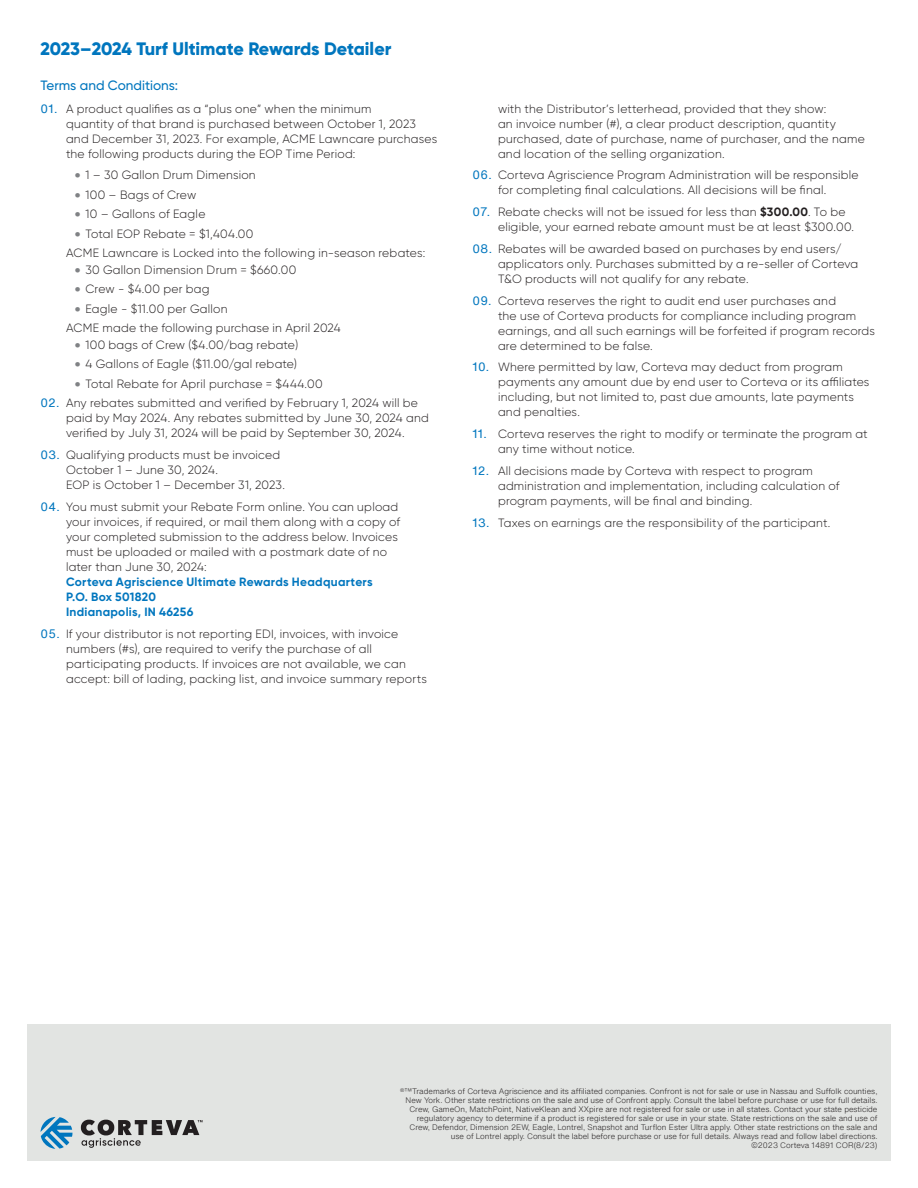
<style>
.page{position:relative;width:918px;height:1188px;background:#fff}
.page>*{position:absolute;margin:0;border:0;box-sizing:border-box;transform-origin:0 0}
.t1{font:800 18px "Gilroy";letter-spacing:-.01em;color:#0076be}
.t2{font:500 13.5px "Gilroy";color:#0076be}
.t3{font:300 12px/15px "Gilroy";letter-spacing:.02em;color:#231f20}
.t4{font:700 12px/15px "Gilroy";letter-spacing:.025em;color:#0076be}
.t5{font:300 7.8px/9px "Helvetica Now Text";color:#231f20;text-align:right}
.s1{font-family:"Helvetica Now Text";font-weight:400;color:#0076be}
.s2{font-weight:700}
</style>
<div class="page">
<div style="left:27px;top:1025px;width:864px;height:136px;background:#e2e4e2"></div>
<svg style="left:40px;top:1117px;width:32px;height:32px"></svg>
<svg style="left:81px;top:1120px;width:121px;height:28px"></svg>
<h1 class="t1" style="left:40px;top:37px;width:352px">2023–2024 Turf Ultimate Rewards Detailer</h1>
<p class="t2" style="left:40px;top:77px;width:139px">Terms and Conditions:</p>
<p class="t3" style="left:66px;top:101px;width:373px;text-indent:-26px"><span class="s1">01.</span> A product qualifies as a “plus one” when the minimum<br>quantity of that brand is purchased between October 1, 2023 and December 31, 2023. For example, ACME Lawncare purchases the following products during the EOP Time Period:</p>
<p class="t3" style="left:75px;top:168px;width:182px"><sup>●</sup> 1 – 30 Gallon Drum Dimension</p>
<p class="t3" style="left:75px;top:187px;width:123px"><sup>●</sup> 100 – Bags of Crew</p>
<p class="t3" style="left:75px;top:207px;width:132px"><sup>●</sup> 10 – Gallons of Eagle</p>
<p class="t3" style="left:66px;top:224px;width:361px;line-height:19.5px;text-indent:9px"><sup>●</sup> Total EOP Rebate = $1,404.00<br>ACME Lawncare is Locked into the following in-season rebates:</p>
<p class="t3" style="left:75px;top:262px;width:223px"><sup>●</sup> 30 Gallon Dimension Drum = $660.00</p>
<p class="t3" style="left:75px;top:282px;width:136px"><sup>●</sup> Crew - $4.00 per bag</p>
<p class="t3" style="left:66px;top:299px;width:276px;line-height:19.5px;text-indent:9px"><sup>●</sup> Eagle - $11.00 per Gallon<br>ACME made the following purchase in April 2024</p>
<p class="t3" style="left:75px;top:337px;width:225px"><sup>●</sup> 100 bags of Crew ($4.00/bag rebate)</p>
<p class="t3" style="left:75px;top:357px;width:224px"><sup>●</sup> 4 Gallons of Eagle ($11.00/gal rebate)</p>
<p class="t3" style="left:75px;top:376px;width:249px"><sup>●</sup> Total Rebate for April purchase = $444.00</p>
<p class="t3" style="left:66px;top:396px;width:364px;text-indent:-26px"><span class="s1">02.</span> Any rebates submitted and verified by February 1, 2024 will be paid by May 2024. Any rebates submitted by June 30, 2024 and verified by July 31, 2024 will be paid by September 30, 2024.</p>
<p class="t3" style="left:66px;top:447px;width:220px;text-indent:-26px"><span class="s1">03.</span> Qualifying products must be invoiced<br>October 1 – June 30, 2024.<br>EOP is October 1 – December 31, 2023.</p>
<p class="t3" style="left:66px;top:499px;width:336px;text-indent:-26px"><span class="s1">04.</span> You must submit your Rebate Form online. You can upload your invoices, if required, or mail them along with a copy of your completed submission to the address below. Invoices must be uploaded or mailed with a postmark date of no later than June 30, 2024:</p>
<p class="t4" style="left:66px;top:574px;width:308px">Corteva Agriscience Ultimate Rewards Headquarters<br>P.O. Box 501820<br>Indianapolis, IN 46256</p>
<p class="t3" style="left:66px;top:626px;width:362px;text-indent:-26px"><span class="s1">05.</span> If your distributor is not reporting EDI, invoices, with invoice numbers (#s), are required to verify the purchase of all participating products. If invoices are not available, we can accept: bill of lading, packing list, and invoice summary reports</p>
<p class="t3" style="left:498px;top:101px;width:368px">with the Distributor’s letterhead, provided that they show:<br>an invoice number (#), a clear product description, quantity purchased, date of purchase, name of purchaser, and the name and location of the selling organization.</p>
<p class="t3" style="left:472px;top:168px;width:388px;text-align:center"><span class="s1">06.</span> Corteva Agriscience Program Administration will be responsible for completing final calculations. All decisions will be final.</p>
<p class="t3" style="left:498px;top:204px;width:358px;text-indent:-26px"><span class="s1">07.</span> Rebate checks will not be issued for less than <span class="s2">$300.00</span>. To be eligible, your earned rebate amount must be at least $300.00.</p>
<p class="t3" style="left:498px;top:241px;width:362px;text-indent:-25px"><span class="s1">08.</span> Rebates will be awarded based on purchases by end users/ applicators only. Purchases submitted by a re-seller of Corteva<br>T&amp;O products will not qualify for any rebate.</p>
<p class="t3" style="left:498px;top:293px;width:379px;text-indent:-26px"><span class="s1">09.</span> Corteva reserves the right to audit end user purchases and<br>the use of Corteva products for compliance including program earnings, and all such earnings will be forfeited if program records are determined to be false.</p>
<p class="t3" style="left:498px;top:359px;width:373px;text-indent:-26px"><span class="s1">10.</span> Where permitted by law, Corteva may deduct from program payments any amount due by end user to Corteva or its affiliates including, but not limited to, past due amounts, late payments and penalties.</p>
<p class="t3" style="left:498px;top:426px;width:371px;text-indent:-26px"><span class="s1">11.</span> Corteva reserves the right to modify or terminate the program at any time without notice.</p>
<p class="t3" style="left:498px;top:463px;width:343px;text-indent:-26px"><span class="s1">12.</span> All decisions made by Corteva with respect to program administration and implementation, including calculation of program payments, will be final and binding.</p>
<p class="t3" style="left:472px;top:515px;width:359px"><span class="s1">13.</span> Taxes on earnings are the responsibility of the participant.</p>
<p class="t5" style="left:400px;top:1086px;width:479px">®™Trademarks of Corteva Agriscience and its affiliated companies. Confront is not for sale or use in Nassau and Suffolk counties, New York. Other state restrictions on the sale and use of Confront apply. Consult the label before purchase or use for full details.<br>Crew, GameOn, MatchPoint, NativeKlean and XXpire are not registered for sale or use in all states. Contact your state pesticide regulatory agency to determine if a product is registered for sale or use in your state. State restrictions on the sale and use of Crew, Defendor, Dimension 2EW, Eagle, Lontrel, Snapshot and Turflon Ester Ultra apply. Other state restrictions on the sale and use of Lontrel apply. Consult the label before purchase or use for full details. Always read and follow label directions.<br>©2023 Corteva 14891 COR(8/23)</p>
</div>
